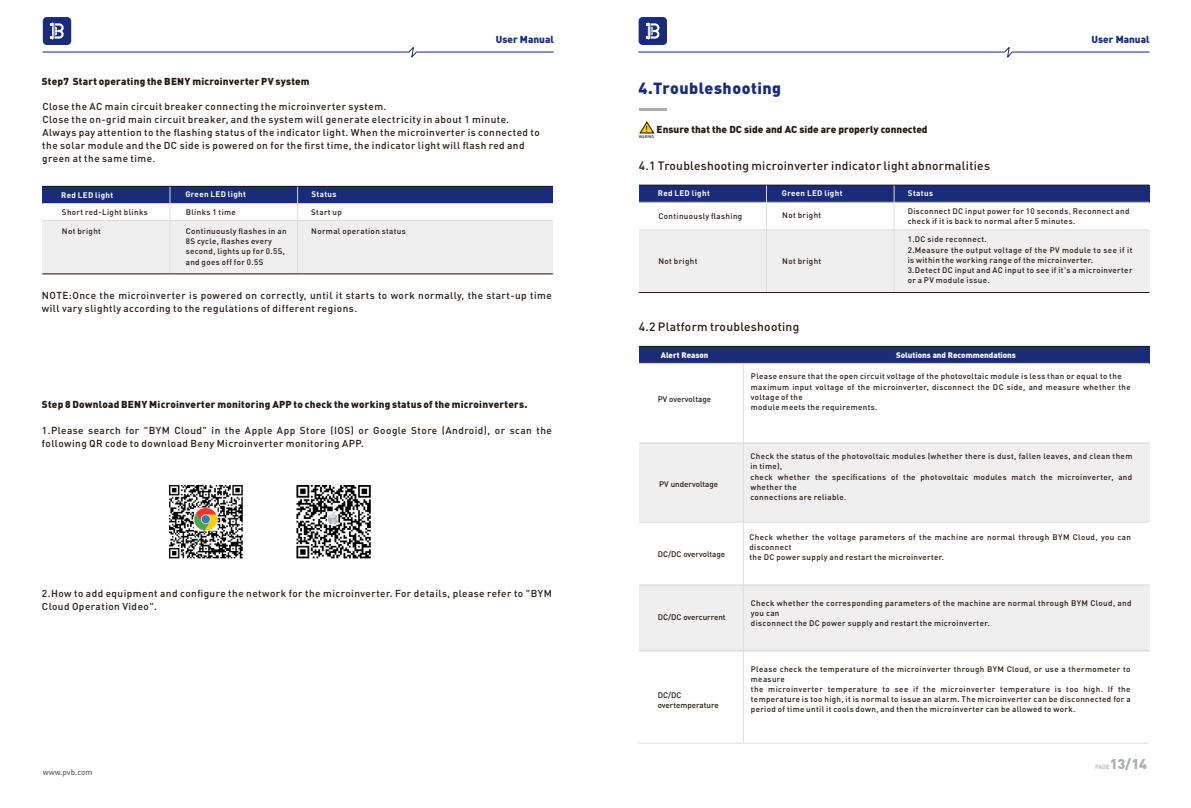
<style>
.page{position:relative;width:1191px;height:808px;background:#fff}
.page>*{position:absolute;margin:0;border:0;box-sizing:border-box;transform-origin:0 0}
.t1{font:900 16px "DIN Pro";letter-spacing:.035em;color:#1a2b7a}
.t2{font:900 14px "DIN Pro";color:#abadae}
.t3{font:500 12px "DIN Pro";letter-spacing:.025em;color:#231916}
.t4{font:500 10px/12.8px "DIN Pro";letter-spacing:.05em;color:#231916}
.t5{font:900 10px "DIN Pro";letter-spacing:.02em;color:#231916}
.t6{font:900 10px "DIN Pro";color:#231916}
.t7{font:900 10px "DIN Pro";color:#1a2b7a}
.t8{font:500 8.6px "DIN Pro";color:#231916}
.t9{font:500 8px/10.2px "DIN Pro";letter-spacing:.05em;color:#231916}
.t10{font:500 8px/10.2px "DIN Pro";color:#231916}
.t11{font:700 8px "DIN Pro";letter-spacing:.045em;color:#fff}
.t12{font:900 8px "DIN Pro";color:#fff}
.t13{font:500 8px "DIN Pro";color:#686767}
.t14{font:500 6px "DIN Pro";color:#abadae}
.t15{font:500 4px "DIN Pro";color:#231916}
.s1{font-family:"Arial";font-weight:400}
</style>
<div class="page">
<hr style="left:639px;top:108px;width:28px;height:3px;background:#abadae">
<svg style="left:639px;top:121px;width:15px;height:12px"></svg>
<div style="left:42px;top:220px;width:511px;height:54px;background:#efeff0"></div>
<div style="left:42px;top:186px;width:511px;height:17px;background:#1a2b7a"></div>
<hr style="left:42px;top:203px;width:511px;height:1px;background:#dcdddd">
<hr style="left:170px;top:186px;width:1px;height:88px;background:#dcdddd">
<hr style="left:297px;top:186px;width:1px;height:88px;background:#dcdddd">
<hr style="left:42px;top:220px;width:511px;height:1px;background:#dcdddd">
<hr style="left:42px;top:273px;width:511px;height:1px;background:#231916">
<hr style="left:42px;top:186px;width:511px;height:1px;background:#231916">
<div style="left:43px;top:17px;width:28px;height:28px;background:#1a2b7a;border-radius:4px"></div>
<svg style="left:42px;top:22px;width:512px;height:36px"></svg>
<div style="left:638px;top:17px;width:28px;height:28px;background:#1a2b7a;border-radius:4px"></div>
<svg style="left:638px;top:22px;width:511px;height:36px"></svg>
<div style="left:638px;top:230px;width:510px;height:62px;background:#efeff0"></div>
<div style="left:638px;top:185px;width:510px;height:17px;background:#1a2b7a"></div>
<hr style="left:638px;top:202px;width:510px;height:1px;background:#dcdddd">
<hr style="left:766px;top:185px;width:1px;height:107px;background:#dcdddd">
<hr style="left:893px;top:185px;width:1px;height:107px;background:#dcdddd">
<hr style="left:638px;top:229px;width:510px;height:1px;background:#dcdddd">
<hr style="left:638px;top:292px;width:510px;height:1px;background:#231916">
<hr style="left:638px;top:185px;width:510px;height:1px;background:#231916">
<div style="left:638px;top:584px;width:510px;height:67px;background:#efeff0"></div>
<hr style="left:638px;top:650px;width:510px;height:1px;background:#dcdddd">
<div style="left:638px;top:442px;width:510px;height:79px;background:#efeff0"></div>
<div style="left:638px;top:346px;width:510px;height:17px;background:#1a2b7a"></div>
<hr style="left:638px;top:346px;width:510px;height:1px;background:#231916">
<hr style="left:638px;top:363px;width:510px;height:1px;background:#dcdddd">
<hr style="left:638px;top:443px;width:510px;height:1px;background:#dcdddd">
<hr style="left:638px;top:521px;width:510px;height:1px;background:#dcdddd">
<hr style="left:638px;top:584px;width:510px;height:1px;background:#dcdddd">
<hr style="left:638px;top:742px;width:510px;height:1px;background:#dcdddd">
<img style="left:169px;top:485px;width:73px;height:73px">
<img style="left:297px;top:485px;width:73px;height:73px">
<hr style="left:743px;top:363px;width:1px;height:378px;background:#dcdddd">
<p class="t5" style="left:42px;top:77px;width:269px">Step7 Start operating the BENY microinverter PV system</p>
<p class="t7" style="left:495px;top:35px;width:59px">User Manual</p>
<p class="t7" style="left:1091px;top:35px;width:59px">User Manual</p>
<h1 class="t1" style="left:638px;top:82px;width:144px">4.Troubleshooting</h1>
<p class="t4" style="left:42px;top:101px;width:499px">Close the AC main circuit breaker connecting the microinverter system.<br>Close the on-grid main circuit breaker, and the system will generate electricity in about 1 minute.<br>Always pay attention to the flashing status of the indicator light. When the microinverter is connected to the solar module and the DC side is powered on for the first time, the indicator light will flash red and green at the same time<span class="s1">.</span></p>
<p class="t11" style="left:61px;top:191px;width:54px">Red LED light</p>
<p class="t11" style="left:185px;top:191px;width:62px">Green LED light</p>
<p class="t11" style="left:311px;top:191px;width:27px">Status</p>
<p class="t9" style="left:186px;top:208px;width:52px">Blinks 1 time</p>
<p class="t9" style="left:311px;top:207px;width:32px">Start up</p>
<p class="t9" style="left:62px;top:207px;width:87px">Short red-Light blinks</p>
<p class="t9" style="left:62px;top:226px;width:41px">Not bright</p>
<p class="t9" style="left:186px;top:226px;width:102px">Continuously flashes in an<br>8S cycle, flashes every second, lights up for 0.5S, and goes off for 0.5S</p>
<p class="t9" style="left:311px;top:226px;width:96px">Normal operation status</p>
<p class="t4" style="left:42px;top:290px;width:511px">NOTE:Once the microinverter is powered on correctly, until it starts to work normally, the start-up time will vary slightly according to the regulations of different regions.</p>
<p class="t5" style="left:42px;top:400px;width:486px">Step 8 Download BENY Microinverter monitoring APP to check the working status of the microinverters.</p>
<p class="t4" style="left:42px;top:424px;width:511px">1.Please search for "BYM Cloud" in the Apple App Store (IOS) or Google Store (Android), or scan the following QR code to download Beny Microinverter monitoring APP.</p>
<p class="t4" style="left:42px;top:588px;width:511px">2.How to add equipment and configure the network for the microinverter. For details, please refer to "BYM<br>Cloud Operation Video".</p>
<p class="t13" style="left:43px;top:768px;width:51px">www.pvb.com</p>
<p class="t8" style="left:644px;top:125px;width:4px">!</p>
<p class="t15" style="left:638px;top:135px;width:17px">WARING</p>
<p class="t6" style="left:656px;top:125px;width:272px">Ensure that the DC side and AC side are properly connected</p>
<h3 class="t3" style="left:638px;top:161px;width:352px">4.1 Troubleshooting microinverter indicator light abnormalities</h3>
<p class="t11" style="left:657px;top:190px;width:54px">Red LED light</p>
<p class="t9" style="left:658px;top:212px;width:85px">Continuously flashing</p>
<p class="t11" style="left:781px;top:190px;width:62px">Green LED light</p>
<p class="t11" style="left:907px;top:190px;width:27px">Status</p>
<p class="t9" style="left:782px;top:211px;width:41px">Not bright</p>
<p class="t9" style="left:907px;top:207px;width:223px">Disconnect DC input power for 10 seconds<span class="s1">,</span> Reconnect and check if it is back to normal after 5 minutes.</p>
<p class="t9" style="left:658px;top:256px;width:41px">Not bright</p>
<p class="t9" style="left:782px;top:256px;width:41px">Not bright</p>
<h3 class="t3" style="left:638px;top:322px;width:162px">4.2 Platform troubleshooting</h3>
<p class="t9" style="left:907px;top:235px;width:226px">1.DC side reconnect.<br>2.Measure the output voltage of the PV module to see if it is within the working range of the microinverter.<br>3.Detect DC input and AC input to see if it's a microinverter or a PV module issue.</p>
<p class="t12" style="left:660px;top:351px;width:49px">Alert Reason</p>
<p class="t12" style="left:895px;top:351px;width:121px">Solutions and Recommendations</p>
<p class="t10" style="left:657px;top:394px;width:55px">PV overvoltage</p>
<p class="t9" style="left:750px;top:372px;width:381px">Please ensure that the open circuit voltage of the photovoltaic module is less than or equal to the maximum input voltage of the microinverter, disconnect the DC side, and measure whether the voltage of the<br>module meets the requirements.</p>
<p class="t10" style="left:659px;top:479px;width:60px">PV undervoltage</p>
<p class="t10" style="left:657px;top:549px;width:69px">DC/DC overvoltage</p>
<p class="t10" style="left:657px;top:612px;width:69px">DC/DC overcurrent</p>
<p class="t10" style="left:657px;top:690px;width:63px">DC/DC overtemperature</p>
<p class="t9" style="left:750px;top:451px;width:383px">Check the status of the photovoltaic modules (whether there is dust, fallen leaves, and clean them in time),<br>check whether the specifications of the photovoltaic modules match the microinverter, and whether the<br>connections are reliable<span class="s1">.</span></p>
<p class="t9" style="left:749px;top:532px;width:383px">Check whether the voltage parameters of the machine are normal through BYM Cloud, you can disconnect<br>the DC power supply and restart the microinverter.</p>
<p class="t9" style="left:750px;top:598px;width:382px">Check whether the corresponding parameters of the machine are normal through BYM Cloud, and you can<br>disconnect the DC power supply and restart the microinverter.</p>
<p class="t9" style="left:750px;top:663px;width:381px">Please check the temperature of the microinverter through BYM Cloud, or use a thermometer to measure<br>the microinverter temperature to see if the microinverter temperature is too high. If the temperature is too high, it is normal to issue an alarm. The microinverter can be disconnected for a period of time until it cools down, and then the microinverter can be allowed to work.</p>
<p class="t14" style="left:1094px;top:763px;width:16px">PAGE</p>
<h2 class="t2" style="left:1109px;top:757px;width:39px">13/14</h2>
</div>
